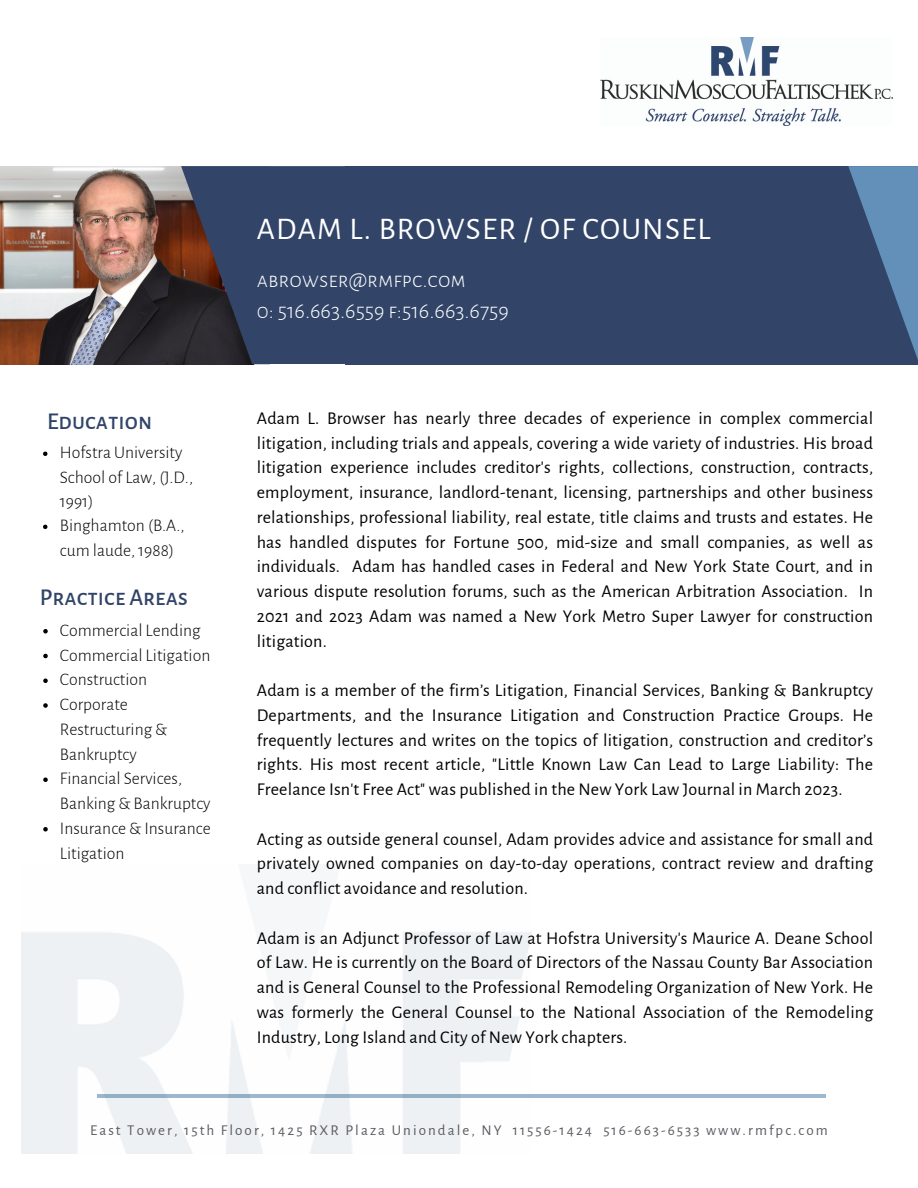
<style>
.page{position:relative;width:918px;height:1188px;background:#fff}
.page>*{position:absolute;margin:0;border:0;box-sizing:border-box;transform-origin:0 0}
.t1{font:31.5px "Alegreya Sans SC";letter-spacing:.04em;color:#fff}
.t2{font:500 23.55px "Alegreya Sans SC";color:#324568}
.t3{font:300 22.5px/31.5px "Alegreya Sans SC";color:#fff}
.t4{font:18px/24.8px "Alegreya Sans";letter-spacing:.01em;color:#000;text-align:justify}
.t5{font:300 17.7px/24.8px "Alegreya Sans";color:#000}
.t6{font:15px "Alegreya Sans";letter-spacing:.135em;color:#5d5a62}
</style>
<div class="page">
<img style="left:0;top:166px;width:181px;height:198px">
<div style="left:346px;top:166px;width:572px;height:198px;background:#324568"></div>
<svg style="left:181px;top:166px;width:165px;height:198px;background:#353f59"></svg>
<svg style="left:848px;top:166px;width:70px;height:194px"></svg>
<img style="left:600px;top:37px;width:293px;height:89px">
<hr style="left:97px;top:1095px;width:729px;height:3px;background:#0f5089">
<svg style="left:43px;top:452px;width:4px;height:4px"></svg>
<svg style="left:43px;top:525px;width:4px;height:4px"></svg>
<svg style="left:43px;top:629px;width:5px;height:5px"></svg>
<svg style="left:43px;top:654px;width:5px;height:4px"></svg>
<svg style="left:43px;top:679px;width:5px;height:4px"></svg>
<svg style="left:43px;top:703px;width:5px;height:5px"></svg>
<svg style="left:43px;top:778px;width:5px;height:4px"></svg>
<svg style="left:43px;top:827px;width:5px;height:5px"></svg>
<p class="t2" style="left:47px;top:410px;width:107px">Education</p>
<p class="t5" style="left:60px;top:441px;width:135px;line-height:24.3px">Hofstra University<br>School of Law, (J.D.,<br>1991)</p>
<p class="t5" style="left:60px;top:514px;width:126px;line-height:24.3px">Binghamton (B.A., cum laude, 1988)</p>
<p class="t2" style="left:40px;top:586px;width:150px">Practice Areas</p>
<p class="t5" style="left:60px;top:618px;width:142px">Commercial Lending</p>
<p class="t5" style="left:60px;top:643px;width:152px">Commercial Litigation</p>
<h4 class="t5" style="left:60px;top:668px;width:89px">Construction</h4>
<h4 class="t5" style="left:60px;top:692px;width:109px">Corporate<br>Restructuring &amp;<br>Bankruptcy</h4>
<h4 class="t5" style="left:60px;top:767px;width:152px">Financial Services,<br>Banking &amp; Bankruptcy</h4>
<h4 class="t5" style="left:60px;top:816px;width:152px">Insurance &amp; Insurance<br>Litigation</h4>
<p class="t1" style="left:257px;top:214px;width:455px">ADAM L. BROWSER / OF COUNSEL</p>
<h2 class="t3" style="left:257px;top:264px;width:254px">abrowser@rmfpc.com<br>0: 516.663.6559 f:516.663.6759</h2>
<p class="t4" style="left:257px;top:406px;width:618px">Adam L. Browser has nearly three decades of experience in complex commercial litigation, including trials and appeals, covering a wide variety of industries. His broad litigation experience includes creditor's rights, collections, construction, contracts, employment, insurance, landlord-tenant, licensing, partnerships and other business relationships, professional liability, real estate, title claims and trusts and estates. He has handled disputes for Fortune 500, mid-size and small companies, as well as individuals. Adam has handled cases in Federal and New York State Court, and in various dispute resolution forums, such as the American Arbitration Association. In 2021 and 2023 Adam was named a New York Metro Super Lawyer for construction litigation.</p>
<h1 class="t4" style="left:257px;top:678px;width:618px">Adam is a member of the firm’s Litigation, Financial Services, Banking &amp; Bankruptcy Departments, and the Insurance Litigation and Construction Practice Groups. He frequently lectures and writes on the topics of litigation, construction and creditor’s rights. His most recent article, "Little Known Law Can Lead to Large Liability: The Freelance Isn't Free Act" was published in the New York Law Journal in March 2023.</h1>
<h3 class="t4" style="left:257px;top:827px;width:618px">Acting as outside general counsel, Adam provides advice and assistance for small and privately owned companies on day-to-day operations, contract review and drafting and conflict avoidance and resolution.</h3>
<h2 class="t4" style="left:257px;top:926px;width:618px">Adam is an Adjunct Professor of Law at Hofstra University's Maurice A. Deane School of Law. He is currently on the Board of Directors of the Nassau County Bar Association and is General Counsel to the Professional Remodeling Organization of New York. He was formerly the General Counsel to the National Association of the Remodeling Industry, Long Island and City of New York chapters.</h2>
<p class="t6" style="left:90px;top:1123px;width:739px">East Tower, 15th Floor, 1425 RXR Plaza Uniondale, NY 11556-1424 516-663-6533 www.rmfpc.com</p>
</div>
